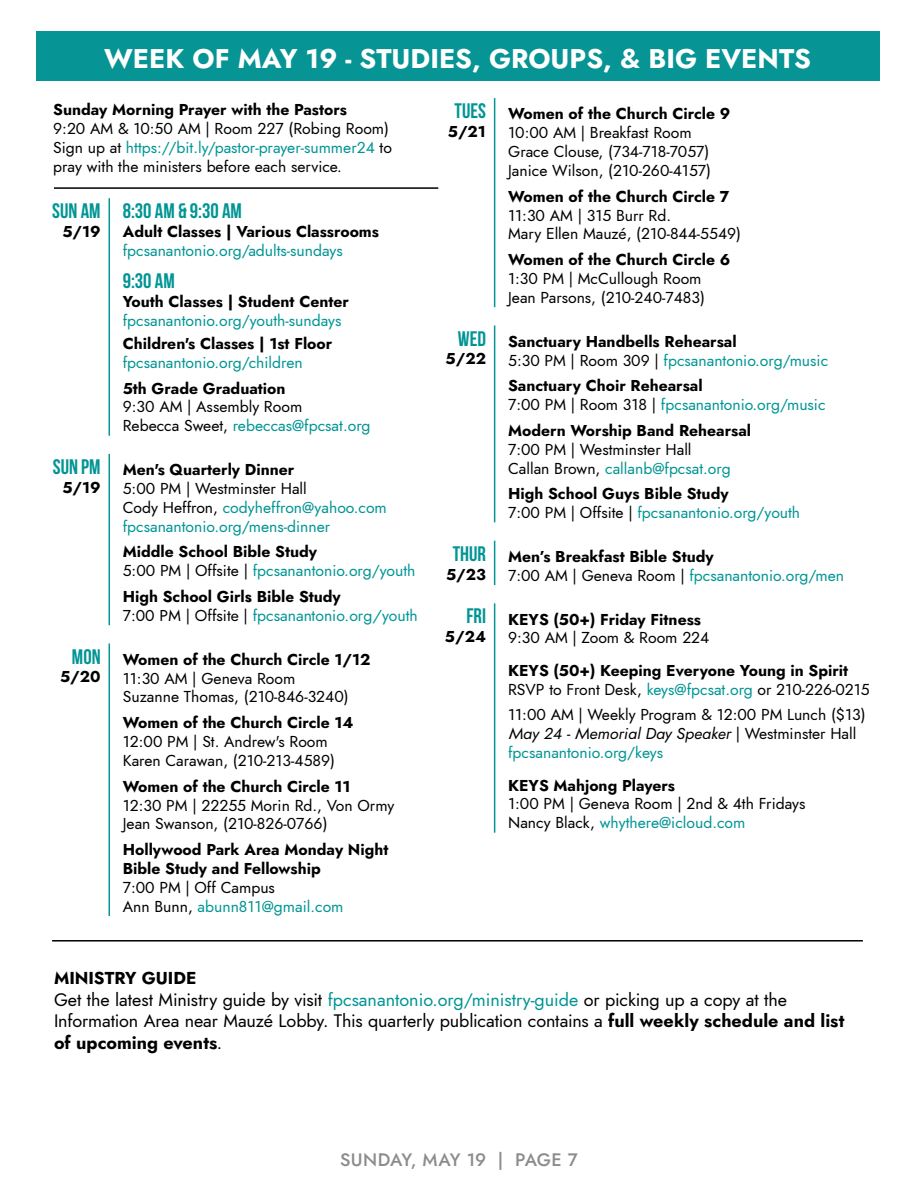
<style>
.page{position:relative;width:918px;height:1188px;background:#fff}
.page>*{position:absolute;margin:0;border:0;box-sizing:border-box;transform-origin:0 0}
.t1{font:700 27px "Jost";color:#fff}
.t2{font:700 21px "Bebas Neue";color:#009594}
.t3{font:18px/21.6px "Jost";letter-spacing:-.005em;color:#000}
.t4{font:500 18px "Jost";letter-spacing:-.01em;color:#8c8c8c}
.t5{font:700 17.25px "Jost";color:#000}
.t6{font:700 15.75px/18.9px "Jost";color:#000}
.t7{font:15.75px/18.9px "Jost";color:#000}
.t8{font:15.75px/18.9px "Jost";color:#009594}
.t9{font:italic 700 15.75px/18.9px "Renner";color:#000}
.t10{font:italic 15.75px "Renner";color:#000}
.s1{color:#009594}
.s2{color:#000}
.s3{font-weight:700;color:#000}
.s4{font-weight:400}
.s5{font-weight:400;color:#009594}
.s6{font-family:"Jost";font-style:normal}
.s7{font-weight:700}
</style>
<div class="page">
<div style="left:36px;top:32px;width:843px;height:49px;background:#079494"></div>
<hr style="left:109px;top:198px;width:1px;height:238px;background:#079494">
<hr style="left:109px;top:454px;width:1px;height:171px;background:#079494">
<hr style="left:109px;top:644px;width:1px;height:272px;background:#079494">
<hr style="left:494px;top:98px;width:1px;height:209px;background:#079494">
<hr style="left:494px;top:325px;width:1px;height:197px;background:#079494">
<hr style="left:494px;top:541px;width:1px;height:44px;background:#079494">
<hr style="left:494px;top:603px;width:1px;height:230px;background:#079494">
<hr style="left:54px;top:187px;width:384px;height:2px;background:#000">
<hr style="left:52px;top:940px;width:811px;height:2px;background:#000">
<h1 class="t1" style="left:104px;top:40px;width:708px">WEEK OF MAY 19 - STUDIES, GROUPS, &amp; BIG EVENTS</h1>
<p class="t6" style="left:53px;top:100px;width:295px">Sunday Morning Prayer with the Pastors</p>
<p class="t7" style="left:53px;top:119px;width:340px">9:20 AM &amp; 10:50 AM | Room 227 (Robing Room)<br>Sign up at <span class="s1">https://bit.ly/pastor-prayer-summer24</span> to pray with the ministers before each service.</p>
<h2 class="t2" style="left:52px;top:199px;width:50px">SUN AM</h2>
<p class="t6" style="left:62px;top:222px;width:40px">5/19</p>
<h2 class="t2" style="left:123px;top:199px;width:121px">8:30 AM &amp; 9:30 AM</h2>
<p class="t6" style="left:123px;top:222px;width:258px">Adult Classes | Various Classrooms</p>
<p class="t8" style="left:123px;top:241px;width:222px">fpcsanantonio.org/adults-sundays</p>
<h2 class="t2" style="left:123px;top:269px;width:54px">9:30 AM</h2>
<p class="t6" style="left:123px;top:292px;width:228px">Youth Classes | Student Center</p>
<p class="t8" style="left:123px;top:311px;width:220px">fpcsanantonio.org/youth-sundays</p>
<p class="t6" style="left:123px;top:334px;width:211px">Children's Classes | 1st Floor</p>
<p class="t8" style="left:123px;top:353px;width:181px">fpcsanantonio.org/children</p>
<p class="t6" style="left:123px;top:379px;width:164px">5th Grade Graduation</p>
<p class="t7" style="left:123px;top:398px;width:249px">9:30 AM | Assembly Room<br>Rebecca Sweet, <span class="s1">rebeccas@fpcsat.org</span></p>
<h2 class="t2" style="left:53px;top:455px;width:49px">SUN PM</h2>
<p class="t6" style="left:62px;top:478px;width:40px">5/19</p>
<p class="t6" style="left:123px;top:460px;width:173px">Men's Quarterly Dinner</p>
<p class="t8" style="left:123px;top:479px;width:266px"><span class="s2">5:00 PM | Westminster Hall<br>Cody Heffron,</span> codyheffron@yahoo.com fpcsanantonio.org/mens-dinner</p>
<p class="t8" style="left:123px;top:543px;width:294px"><span class="s3">Middle School Bible Study<br></span><span class="s2">5:00 PM | Offsite |</span> fpcsanantonio.org/youth</p>
<p class="t9" style="left:123px;top:587px;width:297px">High School Girls Bible Study<br><span class="s4">7:00 PM | Offsite |</span> <span class="s5">fpcsanantonio.org/youth</span></p>
<h2 class="t2" style="left:72px;top:645px;width:30px">MON</h2>
<p class="t6" style="left:60px;top:668px;width:42px">5/20</p>
<p class="t6" style="left:123px;top:650px;width:249px">Women of the Church Circle 1/12</p>
<p class="t7" style="left:123px;top:669px;width:227px">11:30 AM | Geneva Room<br>Suzanne Thomas, (210-846-3240)</p>
<p class="t6" style="left:123px;top:713px;width:232px">Women of the Church Circle 14</p>
<p class="t7" style="left:123px;top:732px;width:214px">12:00 PM | St. Andrew's Room<br>Karen Carawan, (210-213-4589)</p>
<p class="t6" style="left:123px;top:777px;width:229px">Women of the Church Circle 11</p>
<p class="t7" style="left:123px;top:796px;width:273px">12:30 PM | 22255 Morin Rd., Von Ormy<br>Jean Swanson, (210-826-0766)</p>
<p class="t6" style="left:123px;top:840px;width:267px">Hollywood Park Area Monday Night<br>Bible Study and Fellowship</p>
<p class="t7" style="left:123px;top:878px;width:222px">7:00 PM | Off Campus<br>Ann Bunn, <span class="s1">abunn811@gmail.com</span></p>
<h2 class="t2" style="left:455px;top:99px;width:33px">TUES</h2>
<p class="t6" style="left:448px;top:122px;width:40px">5/21</p>
<p class="t6" style="left:508px;top:104px;width:224px">Women of the Church Circle 9</p>
<p class="t7" style="left:508px;top:123px;width:204px">10:00 AM | Breakfast Room<br>Grace Clouse, (734-718-7057)<br>Janice Wilson, (210-260-4157)</p>
<p class="t6" style="left:508px;top:187px;width:223px">Women of the Church Circle 7</p>
<p class="t7" style="left:508px;top:206px;width:235px">11:30 AM | 315 Burr Rd.<br>Mary Ellen Mauzé, (210-844-5549)</p>
<p class="t6" style="left:508px;top:250px;width:224px">Women of the Church Circle 6</p>
<p class="t7" style="left:508px;top:269px;width:198px">1:30 PM | McCullough Room<br>Jean Parsons, (210-240-7483)</p>
<h2 class="t2" style="left:458px;top:327px;width:30px">WED</h2>
<p class="t6" style="left:446px;top:350px;width:42px">5/22</p>
<p class="t6" style="left:508px;top:332px;width:322px">Sanctuary Handbells Rehearsal<br><span class="s4">5:30 PM | Room 309 |</span> <span class="s5">fpcsanantonio.org/music</span></p>
<p class="t6" style="left:508px;top:376px;width:319px">Sanctuary Choir Rehearsal<br><span class="s4">7:00 PM | Room 318 |</span> <span class="s5">fpcsanantonio.org/music</span></p>
<p class="t6" style="left:508px;top:421px;width:245px">Modern Worship Band Rehearsal</p>
<p class="t7" style="left:508px;top:440px;width:224px">7:00 PM | Westminster Hall<br>Callan Brown, <span class="s1">callanb@fpcsat.org</span></p>
<p class="t6" style="left:508px;top:484px;width:294px">High School Guys Bible Study<br><span class="s4">7:00 PM | Offsite |</span> <span class="s5">fpcsanantonio.org/youth</span></p>
<h2 class="t2" style="left:453px;top:542px;width:35px">THUR</h2>
<p class="t6" style="left:446px;top:565px;width:41px">5/23</p>
<p class="t6" style="left:508px;top:547px;width:338px">Men’s Breakfast Bible Study<br><span class="s4">7:00 AM | Geneva Room |</span> <span class="s5">fpcsanantonio.org/men</span></p>
<h2 class="t2" style="left:466px;top:605px;width:21px">FRI</h2>
<p class="t6" style="left:445px;top:627px;width:43px">5/24</p>
<p class="t6" style="left:508px;top:610px;width:194px">KEYS (50+) Friday Fitness</p>
<p class="t7" style="left:508px;top:629px;width:203px">9:30 AM | Zoom &amp; Room 224</p>
<p class="t6" style="left:508px;top:661px;width:363px">KEYS (50+) Keeping Everyone Young in Spirit<br><span class="s4">RSVP to Front Desk,</span> <span class="s5">keys@fpcsat.org</span> <span class="s4">or 210-226-0215</span></p>
<p class="t7" style="left:508px;top:706px;width:359px">11:00 AM | Weekly Program &amp; 12:00 PM Lunch ($13)</p>
<p class="t10" style="left:508px;top:723px;width:350px">May 24 - Memorial Day Speaker <span class="s6">| Westminster Hall</span></p>
<p class="t8" style="left:508px;top:743px;width:157px">fpcsanantonio.org/keys</p>
<p class="t6" style="left:508px;top:776px;width:169px">KEYS Mahjong Players</p>
<p class="t7" style="left:508px;top:795px;width:299px">1:00 PM | Geneva Room | 2nd &amp; 4th Fridays<br>Nancy Black, <span class="s1">whythere@icloud.com</span></p>
<p class="t5" style="left:54px;top:966px;width:144px">MINISTRY GUIDE</p>
<p class="t3" style="left:54px;top:989px;width:792px">Get the latest Ministry guide by visit <span class="s1">fpcsanantonio.org/ministry-guide</span> or picking up a copy at the<br>Information Area near Mauzé Lobby. This quarterly publication contains a <span class="s7">full weekly schedule and list of upcoming events</span>.</p>
<p class="t4" style="left:340px;top:1148px;width:239px">SUNDAY, MAY 19 | PAGE 7</p>
</div>
